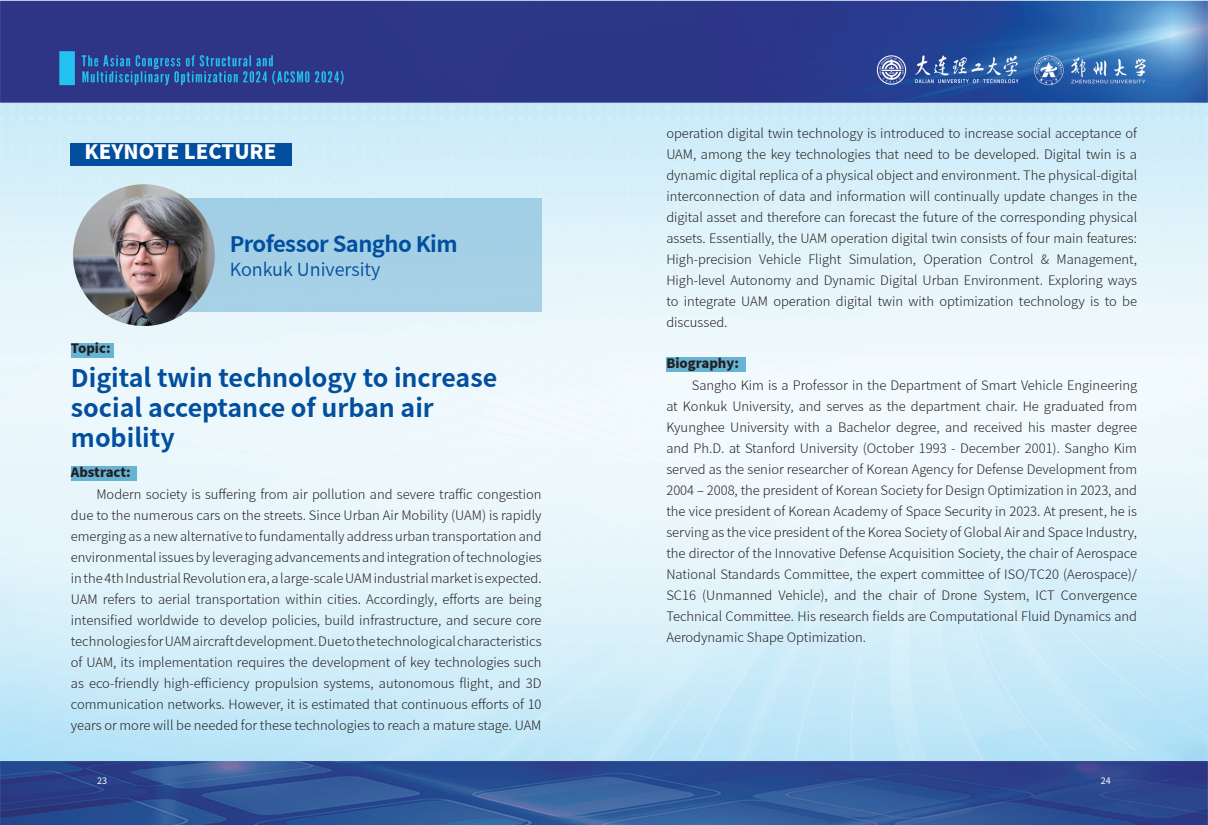
<style>
.page{position:relative;width:1208px;height:825px;background:#fff}
.page>*{position:absolute;margin:0;border:0;box-sizing:border-box;transform-origin:0 0}
.t1{font:700 25px/30px "Source Han Sans CN";color:#014f9e}
.t2{font:700 22px "Source Han Sans CN";letter-spacing:-.025em;color:#014f9e}
.t3{font:800 20px "Source Han Sans CN";color:#fff}
.t4{font:18px "Source Han Sans CN";color:#014f9e}
.t5{font:300 13px/21px "Source Han Sans CN";color:#231f20;text-align:justify}
.t6{font:800 13px "Source Han Sans CN";color:#231f20}
.t7{font:9px "Source Han Sans CN";color:#fff}
</style>
<div class="page">
<img style="left:0;top:1px;width:1207px;height:824px">
<div style="left:71px;top:143px;width:221px;height:23px;background:#014f9e"></div>
<div style="left:71px;top:343px;width:42px;height:14px;background:#66b3d4"></div>
<div style="left:71px;top:466px;width:65px;height:14px;background:#66b3d4"></div>
<div style="left:187px;top:198px;width:354px;height:114px;background:#a4d0e6"></div>
<img style="left:73px;top:184px;width:142px;height:142px;border-radius:71px">
<div style="left:666px;top:357px;width:80px;height:14px;background:#66b3d4"></div>
<h3 class="t3" style="left:85px;top:141px;width:193px">KEYNOTE LECTURE</h3>
<h2 class="t2" style="left:230px;top:231px;width:229px">Professor Sangho Kim</h2>
<h3 class="t4" style="left:230px;top:259px;width:152px">Konkuk University</h3>
<p class="t6" style="left:71px;top:341px;width:41px">Topic:</p>
<h1 class="t1" style="left:71px;top:363px;width:428px">Digital twin technology to increase social acceptance of urban air mobility</h1>
<p class="t6" style="left:71px;top:465px;width:61px">Abstract:</p>
<p class="t5" style="left:71px;top:484px;width:472px;text-indent:26px">Modern society is suffering from air pollution and severe traffic congestion due to the numerous cars on the streets. Since Urban Air Mobility (UAM) is rapidly emerging as a new alternative to fundamentally address urban transportation and environmental issues by leveraging advancements and integration of technologies in the 4th Industrial Revolution era, a large-scale UAM industrial market is expected.<br>UAM refers to aerial transportation within cities. Accordingly, efforts are being intensified worldwide to develop policies, build infrastructure, and secure core technologies for UAM aircraft development. Due to the technological characteristics of UAM, its implementation requires the development of key technologies such as eco-friendly high-efficiency propulsion systems, autonomous flight, and 3D communication networks. However, it is estimated that continuous efforts of 10 years or more will be needed for these technologies to reach a mature stage. UAM</p>
<p class="t5" style="left:666px;top:123px;width:472px">operation digital twin technology is introduced to increase social acceptance of UAM, among the key technologies that need to be developed. Digital twin is a dynamic digital replica of a physical object and environment. The physical-digital interconnection of data and information will continually update changes in the digital asset and therefore can forecast the future of the corresponding physical assets. Essentially, the UAM operation digital twin consists of four main features:<br>High-precision Vehicle Flight Simulation, Operation Control &amp; Management, High-level Autonomy and Dynamic Digital Urban Environment. Exploring ways to integrate UAM operation digital twin with optimization technology is to be discussed.</p>
<p class="t6" style="left:666px;top:355px;width:74px">Biography:</p>
<p class="t5" style="left:666px;top:375px;width:472px;text-indent:26px">Sangho Kim is a Professor in the Department of Smart Vehicle Engineering at Konkuk University, and serves as the department chair. He graduated from Kyunghee University with a Bachelor degree, and received his master degree and Ph.D. at Stanford University (October 1993 - December 2001). Sangho Kim served as the senior researcher of Korean Agency for Defense Development from 2004 ‒ 2008, the president of Korean Society for Design Optimization in 2023, and the vice president of Korean Academy of Space Security in 2023. At present, he is serving as the vice president of the Korea Society of Global Air and Space Industry, the director of the Innovative Defense Acquisition Society, the chair of Aerospace National Standards Committee, the expert committee of ISO/TC20 (Aerospace)/ SC16 (Unmanned Vehicle), and the chair of Drone System, ICT Convergence Technical Committee. His research fields are Computational Fluid Dynamics and Aerodynamic Shape Optimization.</p>
<p class="t7" style="left:97px;top:775px;width:11px">23</p>
<p class="t7" style="left:1101px;top:775px;width:11px">24</p>
</div>
